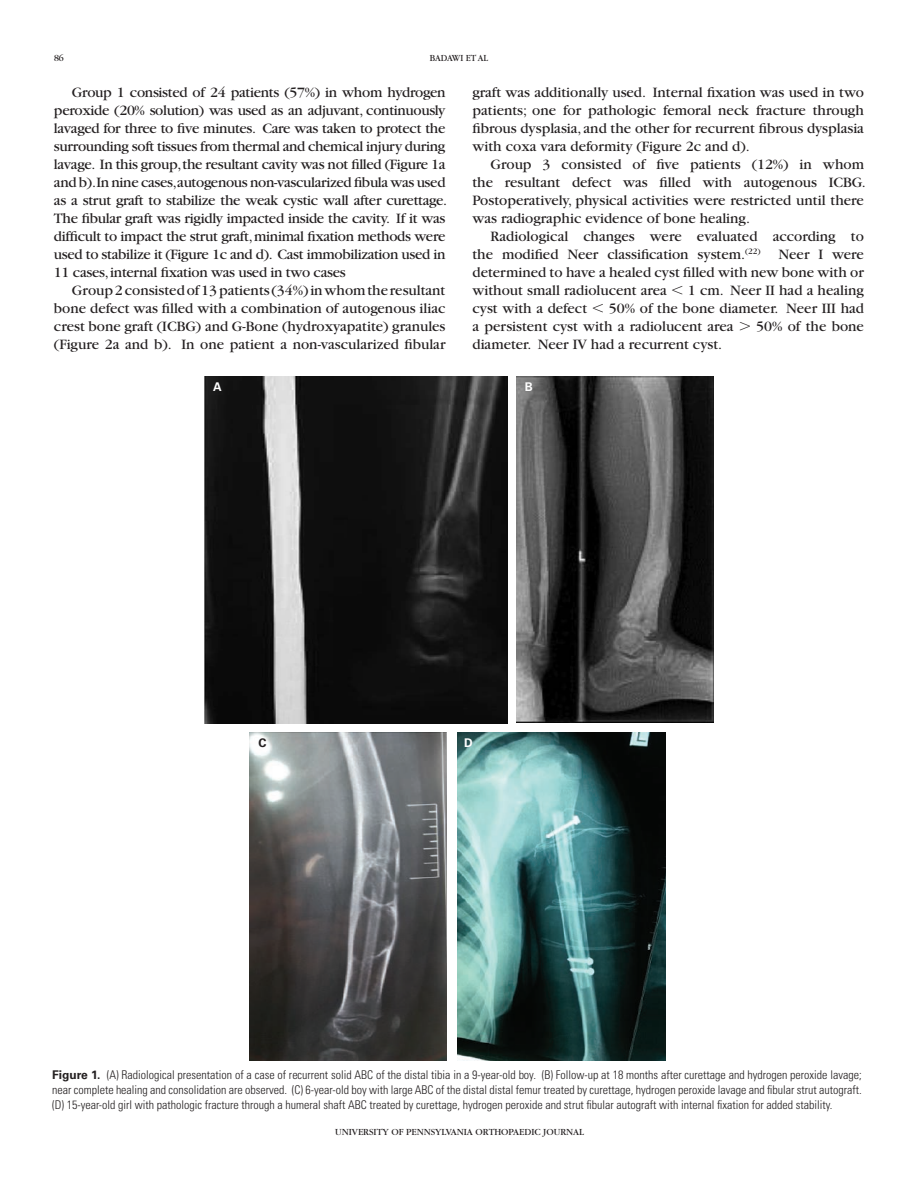
<style>
.page{position:relative;width:918px;height:1188px;background:#fff}
.page>*{position:absolute;margin:0;border:0;box-sizing:border-box;transform-origin:0 0}
.t1{font:15px/18px "Garamond";letter-spacing:-.02em;color:#231f20;text-align:justify}
.t2{font:15px/18px "Garamond";color:#231f20}
.t3{font:300 condensed 12px/15px "Univers";color:#231f20;text-align:justify}
.t4{font:700 12px "Univers";color:#fff}
.t5{font:700 12px "Univers";color:#231f20}
.t6{font:9.75px "Garamond";color:#231f20}
.t7{font:9.75px "Garamond";color:#231f20;scale:.95 1}
.s1{font-weight:700;font-stretch:normal}
</style>
<div class="page">
<img style="left:205px;top:376px;width:302px;height:348px">
<img style="left:516px;top:377px;width:197px;height:346px">
<img style="left:250px;top:733px;width:197px;height:327px">
<img style="left:457px;top:733px;width:209px;height:327px">
<p class="t7" style="left:54px;top:53px;width:12px">86</p>
<p class="t7" style="left:430px;top:53px;width:63px">BADAWI ET AL</p>
<p class="t1" style="left:54px;top:84px;width:395px;text-align:left;text-indent:18px">Group 1 consisted of 24 patients (57%) in whom hydrogen peroxide (20% solution) was used as an adjuvant, continuously lavaged for three to five minutes. Care was taken to protect the surrounding soft tissues from thermal and chemical injury during lavage. In this group, the resultant cavity was not filled (Figure 1a and b).In nine cases,autogenous non-vascularized fibula was used as a strut graft to stabilize the weak cystic wall after curettage.<br>The fibular graft was rigidly impacted inside the cavity. If it was difficult to impact the strut graft, minimal fixation methods were used to stabilize it (Figure 1c and d). Cast immobilization used in 11 cases, internal fixation was used in two cases</p>
<p class="t1" style="left:54px;top:282px;width:393px;text-indent:18px">Group 2 consisted of 13 patients (34%) in whom the resultant bone defect was filled with a combination of autogenous iliac crest bone graft (ICBG) and G-Bone (hydroxyapatite) granules (Figure 2a and b). In one patient a non-vascularized fibular</p>
<p class="t4" style="left:213px;top:380px;width:10px">A</p>
<p class="t4" style="left:525px;top:380px;width:10px">B</p>
<p class="t1" style="left:472px;top:84px;width:393px">graft was additionally used. Internal fixation was used in two patients; one for pathologic femoral neck fracture through fibrous dysplasia, and the other for recurrent fibrous dysplasia with coxa vara deformity (Figure 2c and d).</p>
<p class="t1" style="left:472px;top:156px;width:395px;text-indent:18px">Group 3 consisted of five patients (12%) in whom the resultant defect was filled with autogenous ICBG.<br>Postoperatively, physical activities were restricted until there was radiographic evidence of bone healing.</p>
<p class="t1" style="left:472px;top:228px;width:393px;text-indent:18px">Radiological changes were evaluated according to the modified Neer classification system.<sup>(22)</sup> Neer I were determined to have a healed cyst filled with new bone with or without small radiolucent area</p>
<p class="t2" style="left:688px;top:282px;width:178px">1 cm. Neer II had a healing</p>
<p class="t2" style="left:472px;top:300px;width:393px;text-indent:137px">50% of the bone diameter. Neer III had a persistent cyst with a radiolucent area</p>
<p class="t2" style="left:472px;top:300px;width:116px">cyst with a defect</p>
<p class="t2" style="left:756px;top:318px;width:109px">50% of the bone</p>
<p class="t2" style="left:472px;top:336px;width:251px">diameter. Neer IV had a recurrent cyst.</p>
<p class="t5" style="left:258px;top:736px;width:10px">C</p>
<p class="t4" style="left:464px;top:736px;width:10px">D</p>
<p class="t3" style="left:52px;top:1067px;width:811px"><span class="s1">Figure 1.</span> (A) Radiological presentation of a case of recurrent solid ABC of the distal tibia in a 9-year-old boy. (B) Follow-up at 18 months after curettage and hydrogen peroxide lavage; near complete healing and consolidation are observed. (C) 6-year-old boy with large ABC of the distal distal femur treated by curettage, hydrogen peroxide lavage and fibular strut autograft. (D) 15-year-old girl with pathologic fracture through a humeral shaft ABC treated by curettage, hydrogen peroxide and strut fibular autograft with internal fixation for added stability.</p>
<p class="t6" style="left:335px;top:1127px;width:250px">UNIVERSITY OF PENNSYLVANIA ORTHOPAEDIC JOURNAL</p>
</div>
